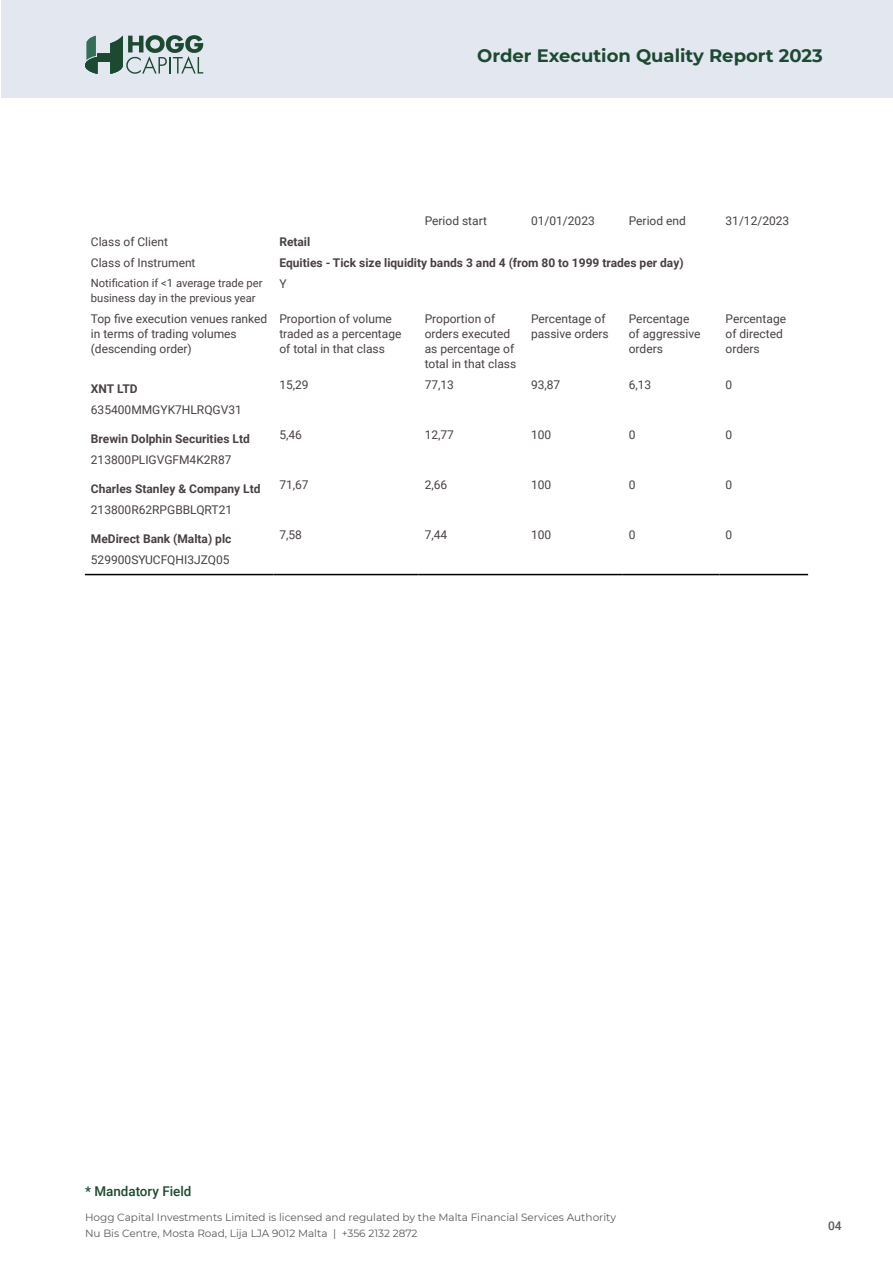
<style>
.page{position:relative;width:893px;height:1263px;background:#fff}
.page>*{position:absolute;margin:0;border:0;box-sizing:border-box;transform-origin:0 0}
.t1{font:700 18px "Montserrat";color:#1c4a30}
.t2{font:500 13.5px "Roboto";color:#1c4a30}
.t3{font:12px/15px "Roboto";color:#484045}
.t4{font:700 12px "Roboto";color:#484045}
.t5{font:500 12px "Roboto";color:#58595b}
.t6{font:11.25px/15px "Roboto";color:#484045}
.t7{font:10.5px/16.5px "Montserrat";color:#58595b}
</style>
<div class="page">
<div style="left:1px;top:1px;width:891px;height:97px;background:#e3e8f0"></div>
<svg style="left:85px;top:35px;width:118px;height:39px"></svg>
<hr style="left:85px;top:574px;width:188px;height:1px;background:#000">
<hr style="left:273px;top:574px;width:146px;height:1px;background:#000">
<hr style="left:419px;top:574px;width:106px;height:1px;background:#000">
<hr style="left:525px;top:574px;width:98px;height:1px;background:#000">
<hr style="left:623px;top:574px;width:96px;height:1px;background:#000">
<hr style="left:719px;top:574px;width:89px;height:1px;background:#000">
<h1 class="t1" style="left:477px;top:43px;width:347px">Order Execution Quality Report 2023</h1>
<p class="t3" style="left:425px;top:213px;width:64px">Period start</p>
<p class="t3" style="left:531px;top:213px;width:65px">01/01/2023</p>
<p class="t3" style="left:629px;top:213px;width:59px">Period end</p>
<p class="t3" style="left:725px;top:213px;width:65px">31/12/2023</p>
<p class="t3" style="left:91px;top:234px;width:79px">Class of Client</p>
<p class="t4" style="left:279px;top:233px;width:32px">Retail</p>
<p class="t3" style="left:91px;top:255px;width:106px">Class of Instrument</p>
<p class="t4" style="left:279px;top:254px;width:406px">Equities - Tick size liquidity bands 3 and 4 (from 80 to 1999 trades per day)</p>
<p class="t6" style="left:91px;top:275px;width:173px">Notification if &lt;1 average trade per business day in the previous year</p>
<p class="t3" style="left:279px;top:276px;width:9px">Y</p>
<p class="t3" style="left:91px;top:311px;width:178px">Top five execution venues ranked in terms of trading volumes (descending order)</p>
<p class="t3" style="left:279px;top:311px;width:124px">Proportion of volume traded as a percentage of total in that class</p>
<p class="t3" style="left:425px;top:311px;width:93px">Proportion of orders executed as percentage of total in that class</p>
<p class="t3" style="left:531px;top:311px;width:79px">Percentage of passive orders</p>
<p class="t3" style="left:629px;top:311px;width:73px">Percentage of aggressive orders</p>
<p class="t3" style="left:725px;top:311px;width:62px">Percentage of directed orders</p>
<p class="t4" style="left:91px;top:380px;width:48px">XNT LTD</p>
<p class="t3" style="left:279px;top:377px;width:31px">15,29</p>
<p class="t3" style="left:425px;top:377px;width:31px">77,13</p>
<p class="t3" style="left:531px;top:377px;width:31px">93,87</p>
<p class="t3" style="left:629px;top:377px;width:24px">6,13</p>
<p class="t3" style="left:725px;top:377px;width:8px">0</p>
<p class="t3" style="left:91px;top:402px;width:153px">635400MMGYK7HLRQGV31</p>
<p class="t4" style="left:91px;top:430px;width:160px">Brewin Dolphin Securities Ltd</p>
<p class="t3" style="left:279px;top:427px;width:24px">5,46</p>
<p class="t3" style="left:425px;top:427px;width:31px">12,77</p>
<p class="t3" style="left:531px;top:427px;width:22px">100</p>
<p class="t3" style="left:629px;top:427px;width:8px">0</p>
<p class="t3" style="left:725px;top:427px;width:8px">0</p>
<p class="t3" style="left:91px;top:452px;width:142px">213800PLIGVGFM4K2R87</p>
<p class="t4" style="left:91px;top:480px;width:171px">Charles Stanley &amp; Company Ltd</p>
<p class="t3" style="left:279px;top:477px;width:31px">71,67</p>
<p class="t3" style="left:425px;top:477px;width:24px">2,66</p>
<p class="t3" style="left:531px;top:477px;width:22px">100</p>
<p class="t3" style="left:629px;top:477px;width:8px">0</p>
<p class="t3" style="left:725px;top:477px;width:8px">0</p>
<p class="t3" style="left:91px;top:502px;width:143px">213800R62RPGBBLQRT21</p>
<p class="t4" style="left:91px;top:530px;width:142px">MeDirect Bank (Malta) plc</p>
<p class="t3" style="left:279px;top:527px;width:24px">7,58</p>
<p class="t3" style="left:425px;top:527px;width:24px">7,44</p>
<p class="t3" style="left:531px;top:527px;width:22px">100</p>
<p class="t3" style="left:629px;top:527px;width:8px">0</p>
<p class="t3" style="left:725px;top:527px;width:8px">0</p>
<p class="t3" style="left:91px;top:552px;width:140px">529900SYUCFQHI3JZQ05</p>
<p class="t2" style="left:85px;top:1182px;width:108px">* Mandatory Field</p>
<p class="t7" style="left:85px;top:1208px;width:532px">Hogg Capital Investments Limited is licensed and regulated by the Malta Financial Services Authority<br>Nu Bis Centre, Mosta Road, Lija LJA 9012 Malta | +356 2132 2872</p>
<p class="t5" style="left:828px;top:1217px;width:15px">04</p>
</div>
